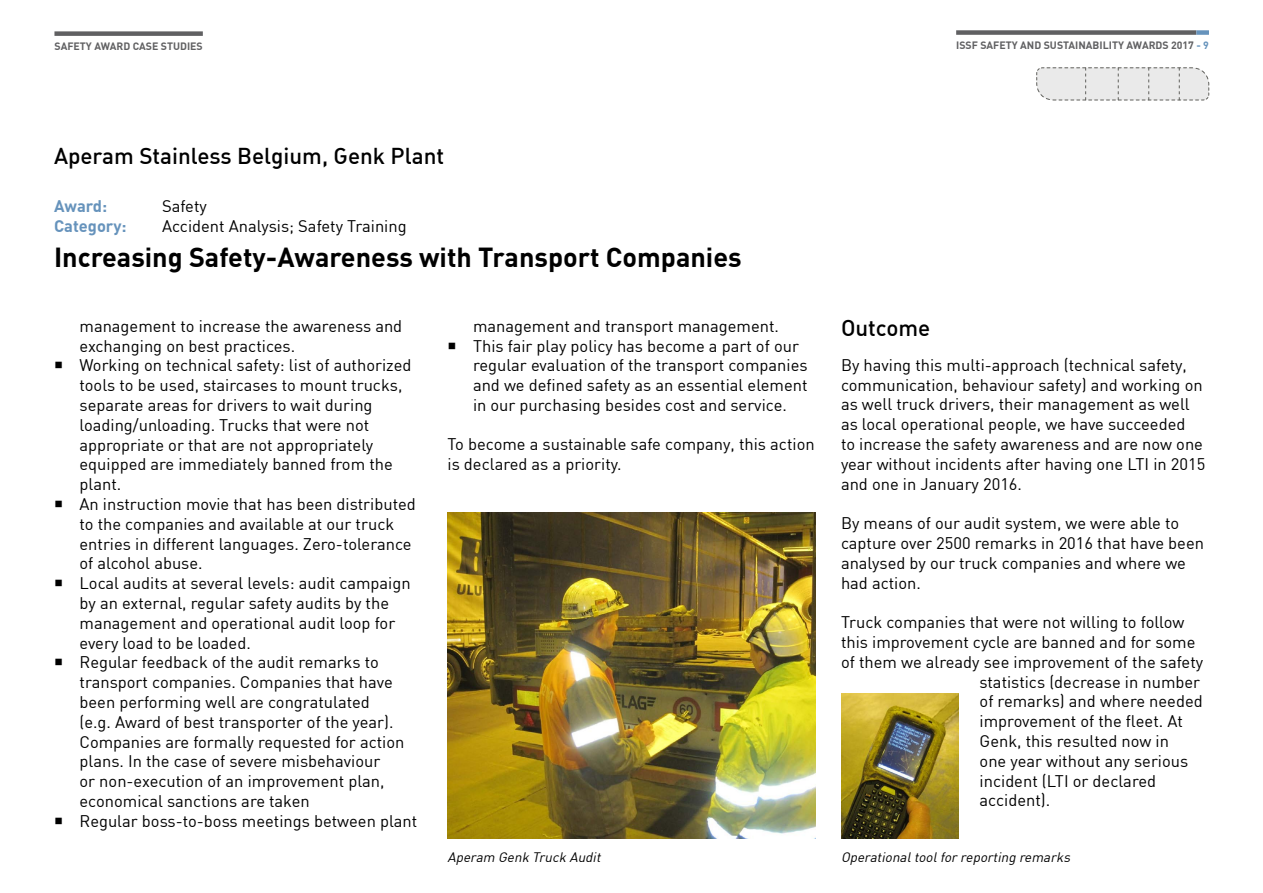
<style>
.page{position:relative;width:1263px;height:893px;background:#fff}
.page>*{position:absolute;margin:0;border:0;box-sizing:border-box;transform-origin:0 0}
._02_Header_1{font:700 27px "DIN";color:#000}
._02_Header_2{font:22.5px "DIN Medium Alternate";color:#000}
._03_Body_text{font:16.5px/19.8px "DIN";color:#000}
._03_Body_text-2{font:700 16.5px "DIN";color:#6693bc}
._04_Pictures{font:italic 13.5px "DIN";color:#000}
.t1{font:700 10.5px "DIN";color:#606062}
.s1{color:#6693bc}
</style>
<div class="page">
<div style="left:956px;top:30px;width:240px;height:5px;background:#606062"></div>
<div style="left:1196px;top:30px;width:13px;height:5px;background:#6693bc"></div>
<div style="left:54px;top:31px;width:149px;height:5px;background:#606062"></div>
<img style="left:447px;top:512px;width:368px;height:326px">
<img style="left:841px;top:694px;width:117px;height:144px">
<svg style="left:1036px;top:67px;width:173px;height:34px;background:#e3e3e3"></svg>
<p class="t1" style="left:54px;top:39px;width:150px">SAFETY AWARD CASE STUDIES</p>
<p class="t1" style="left:956px;top:38px;width:254px">ISSF SAFETY AND SUSTAINABILITY AWARDS 2017 <span class="s1">- 9</span></p>
<p class="_02_Header_2" style="left:54px;top:142px;width:392px">Aperam Stainless Belgium, Genk Plant</p>
<p class="_03_Body_text-2" style="left:54px;top:196px;width:55px">Award:</p>
<p class="_03_Body_text" style="left:162px;top:196px;width:46px">Safety</p>
<p class="_03_Body_text-2" style="left:54px;top:215px;width:74px">Category:</p>
<p class="_03_Body_text" style="left:162px;top:216px;width:246px">Accident Analysis; Safety Training</p>
<p class="_02_Header_1" style="left:54px;top:239px;width:689px">Increasing Safety-Awareness with Transport Companies</p>
<p class="_03_Body_text" style="left:80px;top:316px;width:324px">management to increase the awareness and exchanging on best practices.</p>
<p class="_03_Body_text" style="left:80px;top:355px;width:334px">Working on technical safety: list of authorized tools to be used, staircases to mount trucks, separate areas for drivers to wait during loading/unloading. Trucks that were not appropriate or that are not appropriately equipped are immediately banned from the plant.</p>
<p class="_03_Body_text" style="left:80px;top:494px;width:338px">An instruction movie that has been distributed to the companies and available at our truck entries in different languages. Zero-tolerance of alcohol abuse.</p>
<p class="_03_Body_text" style="left:80px;top:573px;width:333px">Local audits at several levels: audit campaign by an external, regular safety audits by the management and operational audit loop for every load to be loaded.</p>
<p class="_03_Body_text" style="left:80px;top:652px;width:326px">Regular feedback of the audit remarks to transport companies. Companies that have been performing well are congratulated (e.g. Award of best transporter of the year).<br>Companies are formally requested for action plans. In the case of severe misbehaviour<br>or non-execution of an improvement plan, economical sanctions are taken</p>
<p class="_03_Body_text" style="left:80px;top:811px;width:339px">Regular boss-to-boss meetings between plant</p>
<p class="_03_Body_text" style="left:473px;top:316px;width:307px">management and transport management.</p>
<p class="_03_Body_text" style="left:473px;top:335px;width:336px">This fair play policy has become a part of our regular evaluation of the transport companies and we defined safety as an essential element in our purchasing besides cost and service.</p>
<p class="_03_Body_text" style="left:447px;top:434px;width:369px">To become a sustainable safe company, this action is declared as a priority.</p>
<p class="_02_Header_2" style="left:841px;top:314px;width:91px">Outcome</p>
<p class="_03_Body_text" style="left:841px;top:355px;width:366px">By having this multi-approach (technical safety, communication, behaviour safety) and working on as well truck drivers, their management as well as local operational people, we have succeeded<br>to increase the safety awareness and are now one year without incidents after having one LTI in 2015 and one in January 2016.</p>
<p class="_03_Body_text" style="left:841px;top:513px;width:364px">By means of our audit system, we were able to capture over 2500 remarks in 2016 that have been analysed by our truck companies and where we had action.</p>
<p class="_03_Body_text" style="left:841px;top:612px;width:345px">Truck companies that were not willing to follow</p>
<p class="_03_Body_text" style="left:841px;top:632px;width:356px">this improvement cycle are banned and for some</p>
<p class="_03_Body_text" style="left:841px;top:652px;width:364px">of them we already see improvement of the safety</p>
<p class="_03_Body_text" style="left:979px;top:671px;width:222px">statistics (decrease in number</p>
<p class="_03_Body_text" style="left:979px;top:691px;width:225px">of remarks) and where needed</p>
<p class="_03_Body_text" style="left:979px;top:711px;width:205px">improvement of the fleet. At</p>
<p class="_03_Body_text" style="left:979px;top:731px;width:191px">Genk, this resulted now in</p>
<p class="_03_Body_text" style="left:979px;top:751px;width:210px">one year without any serious</p>
<p class="_03_Body_text" style="left:979px;top:770px;width:178px">incident (LTI or declared</p>
<p class="_03_Body_text" style="left:979px;top:790px;width:72px">accident).</p>
<p class="_04_Pictures" style="left:447px;top:849px;width:158px">Aperam Genk Truck Audit</p>
<p class="_04_Pictures" style="left:841px;top:849px;width:234px">Operationaltoolforreporting remarks</p>
</div>
